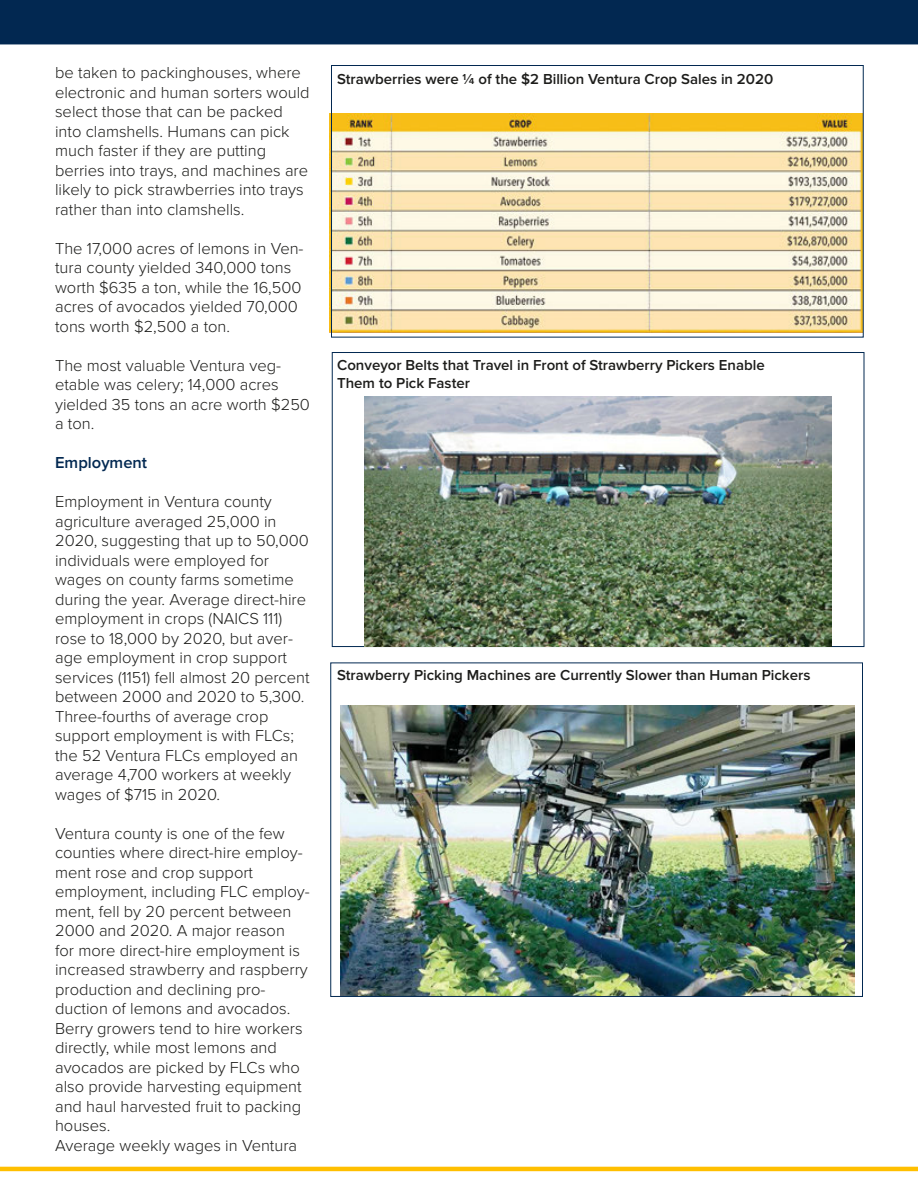
<style>
.page{position:relative;width:918px;height:1188px;background:#fff}
.page>*{position:absolute;margin:0;border:0;box-sizing:border-box;transform-origin:0 0}
.Body_Text{font:300 16.5px/19.5px "Proxima Nova";color:#1d1d1b}
.Body_Text-2{font:600 16.5px "Proxima Nova";color:#022851}
.Article_Body__Palati{font:600 15px/18px "Proxima Nova";color:#1d1d1b}
</style>
<div class="page">
<hr style="left:0;top:1167px;width:918px;height:4px;background:#ffbf00">
<div style="left:0;top:0;width:918px;height:44px;background:#022851"></div>
<img style="left:330px;top:113px;width:532px;height:220px">
<div style="left:331px;top:65px;width:533px;height:273px;border:1px solid #022851"></div>
<img style="left:365px;top:397px;width:467px;height:250px">
<img style="left:340px;top:706px;width:514px;height:289px">
<p class="Body_Text" style="left:55px;top:63px;width:256px">be taken to packinghouses, where electronic and human sorters would select those that can be packed into clamshells. Humans can pick much faster if they are putting berries into trays, and machines are likely to pick strawberries into trays rather than into clamshells.</p>
<p class="Body_Text" style="left:55px;top:239px;width:250px">The 17,000 acres of lemons in Ven&shy;tura county yielded 340,000 tons worth $635 a ton, while the 16,500 acres of avocados yielded 70,000 tons worth $2,500 a ton.</p>
<p class="Body_Text" style="left:55px;top:356px;width:256px">The most valuable Ventura veg&shy;etable was celery; 14,000 acres yielded 35 tons an acre worth $250 a ton.</p>
<p class="Body_Text-2" style="left:55px;top:453px;width:94px">Employment</p>
<p class="Body_Text" style="left:55px;top:492px;width:256px">Employment in Ventura county agriculture averaged 25,000 in<br>2020, suggesting that up to 50,000 individuals were employed for wages on county farms sometime during the year. Average direct-hire employment in crops (NAICS 111) rose to 18,000 by 2020, but aver&shy;age employment in crop support services (1151) fell almost 20 percent between 2000 and 2020 to 5,300.<br>Three-fourths of average crop support employment is with FLCs; the 52 Ventura FLCs employed an average 4,700 workers at weekly wages of $715 in 2020.</p>
<p class="Body_Text" style="left:55px;top:824px;width:256px">Ventura county is one of the few counties where direct-hire employ&shy;ment rose and crop support employment, including FLC employ&shy;ment, fell by 20 percent between<br>2000 and 2020. A major reason<br>for more direct-hire employment is increased strawberry and raspberry production and declining pro&shy;duction of lemons and avocados.<br>Berry growers tend to hire workers directly, while most lemons and avocados are picked by FLCs who also provide harvesting equipment and haul harvested fruit to packing houses.</p>
<p class="Body_Text" style="left:55px;top:1136px;width:244px">Average weekly wages in Ventura</p>
<p class="Article_Body__Palati" style="left:337px;top:70px;width:438px">Strawberries were ¼ of the $2 Billion Ventura Crop Sales in 2020</p>
<p class="Article_Body__Palati" style="left:337px;top:357px;width:429px">Conveyor Belts that Travel in Front of Strawberry Pickers Enable<br>Them to Pick Faster</p>
<p class="Article_Body__Palati" style="left:337px;top:667px;width:475px">Strawberry Picking Machines are Currently Slower than Human Pickers</p>
</div>
